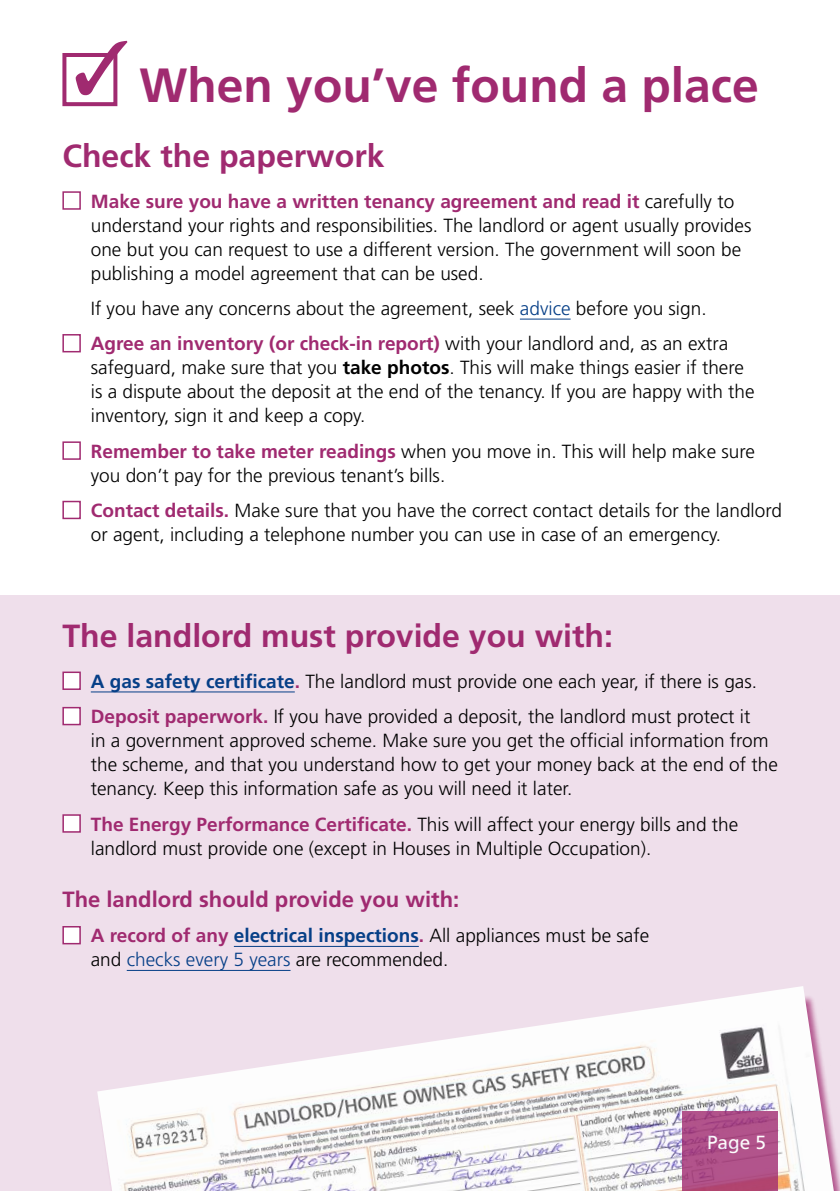
<style>
.page{position:relative;width:840px;height:1191px;background:#fff}
.page>*{position:absolute;margin:0;border:0;box-sizing:border-box;transform-origin:0 0}
.t1{font:700 48px "Frutiger";color:#a02a70}
.t2{font:700 32px "Frutiger";color:#a02a70}
.t3{font:700 22px "Frutiger";color:#a02a70}
.t4{font:300 19px/24px "Frutiger";color:#000}
.t5{font:19px "Frutiger";color:#fff}
.s1{font-weight:700;color:#a02a70}
.s2{color:#063f87}
.s3{font-weight:700}
.s4{font-weight:700;color:#063f87}
</style>
<div class="page">
<div style="left:0;top:595px;width:839px;height:596px;background:#efdfeb"></div>
<img style="left:97px;top:986px;width:736px;height:205px">
<hr style="left:519px;top:318px;width:51px;height:1px;background:#063f87">
<hr style="left:91px;top:691px;width:203px;height:1px;background:#063f87">
<hr style="left:234px;top:946px;width:184px;height:1px;background:#063f87">
<hr style="left:127px;top:970px;width:163px;height:1px;background:#063f87">
<div style="left:62px;top:191px;width:19px;height:19px;background:#fff;border:2px solid #a02a70"></div>
<div style="left:62px;top:334px;width:19px;height:18px;background:#fff;border:2px solid #a02a70"></div>
<div style="left:62px;top:441px;width:19px;height:19px;background:#fff;border:2px solid #a02a70"></div>
<div style="left:62px;top:501px;width:19px;height:18px;background:#fff;border:2px solid #a02a70"></div>
<div style="left:62px;top:671px;width:19px;height:19px;background:#fff;border:2px solid #a02a70"></div>
<div style="left:62px;top:707px;width:19px;height:18px;background:#fff;border:2px solid #a02a70"></div>
<div style="left:62px;top:814px;width:19px;height:18px;background:#fff;border:2px solid #a02a70"></div>
<div style="left:62px;top:926px;width:19px;height:18px;background:#fff;border:2px solid #a02a70"></div>
<div style="left:62px;top:53px;width:55px;height:53px;border:4px solid #a02a70"></div>
<svg style="left:682px;top:1111px;width:95px;height:80px;background:#ae4e85"></svg>
<h1 class="t1" style="left:73px;top:57px;width:687px">✓ When you’ve found a place</h1>
<h2 class="t2" style="left:62px;top:137px;width:323px">Check the paperwork</h2>
<p class="t4" style="left:91px;top:189px;width:661px"><span class="s1">Make sure you have a written tenancy agreement and read it</span> carefully to understand your rights and responsibilities. The landlord or agent usually provides one but you can request to use a different version. The government will soon be publishing a model agreement that can be used.</p>
<p class="t4" style="left:91px;top:291px;width:638px;line-height:35.4px">If you have any concerns about the agreement, seek <span class="s2">advice</span> before you sign.<br><span class="s1">Agree an inventory (or check-in report)</span> with your landlord and, as an extra</p>
<p class="t4" style="left:91px;top:356px;width:665px">safeguard, make sure that you <span class="s3">take photos</span>. This will make things easier if there is a dispute about the deposit at the end of the tenancy. If you are happy with the inventory, sign it and keep a copy.</p>
<p class="t4" style="left:91px;top:439px;width:665px"><span class="s1">Remember to take meter readings</span> when you move in. This will help make sure you don’t pay for the previous tenant’s bills.</p>
<p class="t4" style="left:91px;top:498px;width:692px"><span class="s1">Contact details.</span> Make sure that you have the correct contact details for the landlord or agent, including a telephone number you can use in case of an emergency.</p>
<h2 class="t2" style="left:62px;top:617px;width:552px">The landlord must provide you with:</h2>
<p class="t4" style="left:91px;top:663px;width:667px;line-height:35.4px"><span class="s4">A gas safety certificate</span><span class="s1">.</span> The landlord must provide one each year, if there is gas.<br><span class="s1">Deposit paperwork.</span> If you have provided a deposit, the landlord must protect it</p>
<p class="t4" style="left:91px;top:728px;width:688px">in a government approved scheme. Make sure you get the official information from the scheme, and that you understand how to get your money back at the end of the tenancy. Keep this information safe as you will need it later.</p>
<p class="t4" style="left:91px;top:812px;width:648px"><span class="s1">The Energy Performance Certificate.</span> This will affect your energy bills and the landlord must provide one (except in Houses in Multiple Occupation).</p>
<p class="t3" style="left:62px;top:886px;width:398px">The landlord should provide you with:</p>
<p class="t4" style="left:91px;top:923px;width:559px"><span class="s1">A record of any</span> <span class="s4">electrical inspections</span><span class="s1">.</span> All appliances must be safe and <span class="s2">checks every 5 years</span> are recommended.</p>
<p class="t5" style="left:706px;top:1131px;width:61px">Page 5</p>
</div>
